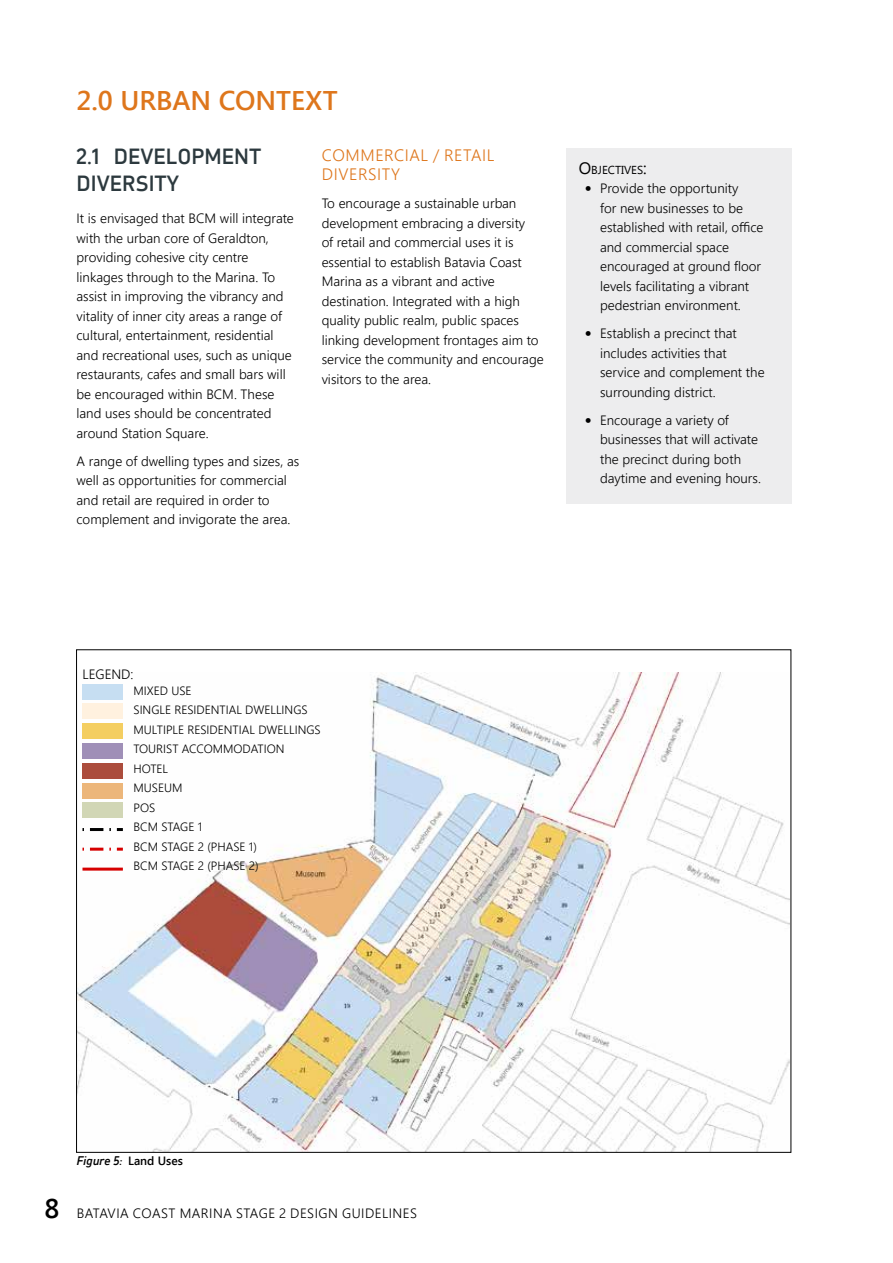
<style>
.page{position:relative;width:893px;height:1263px;background:#fff}
.page>*{position:absolute;margin:0;border:0;box-sizing:border-box;transform-origin:0 0}
.t1{font:600 27px "Segoe UI";color:#de761c}
.t2{font:500 21px/27px "Hames Sharley";color:#2c393e}
.t3{font:300 16.5px/19.5px "Segoe UI";letter-spacing:.035em;color:#de761c}
.t4{font:300 13.5px/19.5px "Segoe UI";color:#000}
.t5{font:300 13.5px "Segoe UI";letter-spacing:.035em;color:#000}
.t6{font:300 12px/19.5px "Segoe UI";color:#000}
.t7{font:italic 500 12px "Hames Sharley";color:#000}
.t8{font:11.55px "Segoe UI";color:#000}
.s1{font-size:16.5px}
.s2{font-family:"Hames Sharley";font-weight:500}
.s3{font-family:"Segoe UI";font-weight:600;font-style:normal}
.s4{font-weight:600;font-size:27px}
</style>
<div class="page">
<img style="left:78px;top:673px;width:711px;height:477px">
<div style="left:82px;top:802px;width:41px;height:16px;background:#d1d6b5"></div>
<svg style="left:82px;top:828px;width:41px;height:3px"></svg>
<svg style="left:82px;top:848px;width:41px;height:3px"></svg>
<hr style="left:82px;top:868px;width:41px;height:3px;background:#d60000">
<div style="left:82px;top:763px;width:41px;height:16px;background:#ab4c3c"></div>
<div style="left:82px;top:743px;width:41px;height:16px;background:#9f8fb7"></div>
<div style="left:82px;top:703px;width:41px;height:16px;background:#fff1df"></div>
<div style="left:82px;top:684px;width:41px;height:15px;background:#c6def2"></div>
<div style="left:82px;top:783px;width:41px;height:16px;background:#ecb67a"></div>
<div style="left:82px;top:723px;width:41px;height:16px;background:#f4ce61"></div>
<div style="left:566px;top:149px;width:226px;height:355px;background:#ededee"></div>
<h1 class="t1" style="left:76px;top:82px;width:263px">2.0 URBAN CONTEXT</h1>
<p class="t3" style="left:322px;top:145px;width:174px">COMMERCIAL / RETAIL<br>DIVERSITY</p>
<p class="t4" style="left:322px;top:193px;width:224px">To encourage a sustainable urban development embracing a diversity<br>of retail and commercial uses it is essential to establish Batavia Coast Marina as a vibrant and active destination. Integrated with a high quality public realm, public spaces linking development frontages aim to service the community and encourage visitors to the area.</p>
<h2 class="t2" style="left:77px;top:142px;width:186px">2.1 DEVELOPMENT<br>DIVERSITY</h2>
<p class="t4" style="left:77px;top:208px;width:219px">It is envisaged that BCM will integrate with the urban core of Geraldton, providing cohesive city centre linkages through to the Marina. To assist in improving the vibrancy and vitality of inner city areas a range of cultural, entertainment, residential and recreational uses, such as unique restaurants, cafes and small bars will be encouraged within BCM. These land uses should be concentrated around Station Square.</p>
<p class="t4" style="left:77px;top:450px;width:224px">A range of dwelling types and sizes, as well as opportunities for commercial and retail are required in order to complement and invigorate the area.</p>
<p class="t8" style="left:579px;top:161px;width:70px"><span class="s1">O</span>BJECTIVES<span class="s1">:</span></p>
<p class="t4" style="left:600px;top:178px;width:165px;text-indent:-15px"><span class="s2">•</span> Provide the opportunity<br>for new businesses to be established with retail, office and commercial space encouraged at ground floor levels facilitating a vibrant pedestrian environment.</p>
<p class="t4" style="left:600px;top:323px;width:166px;text-indent:-15px"><span class="s2">•</span> Establish a precinct that includes activities that service and complement the surrounding district.</p>
<p class="t4" style="left:600px;top:409px;width:162px;text-indent:-15px"><span class="s2">•</span> Encourage a variety of businesses that will activate the precinct during both daytime and evening hours.</p>
<p class="t4" style="left:82px;top:663px;width:53px">LEGEND:</p>
<p class="t6" style="left:134px;top:680px;width:189px">MIXED USE<br>SINGLE RESIDENTIAL DWELLINGS<br>MULTIPLE RESIDENTIAL DWELLINGS<br>TOURIST ACCOMMODATION<br>HOTEL<br>MUSEUM<br>POS<br>BCM STAGE 1<br>BCM STAGE 2 (PHASE 1)<br>BCM STAGE 2 (PHASE 2)</p>
<p class="t7" style="left:77px;top:1153px;width:108px">Figure 5: <span class="s3">Land Uses</span></p>
<p class="t5" style="left:45px;top:1203px;width:374px"><span class="s4">8</span> BATAVIA COAST MARINA STAGE 2 DESIGN GUIDELINES</p>
</div>
